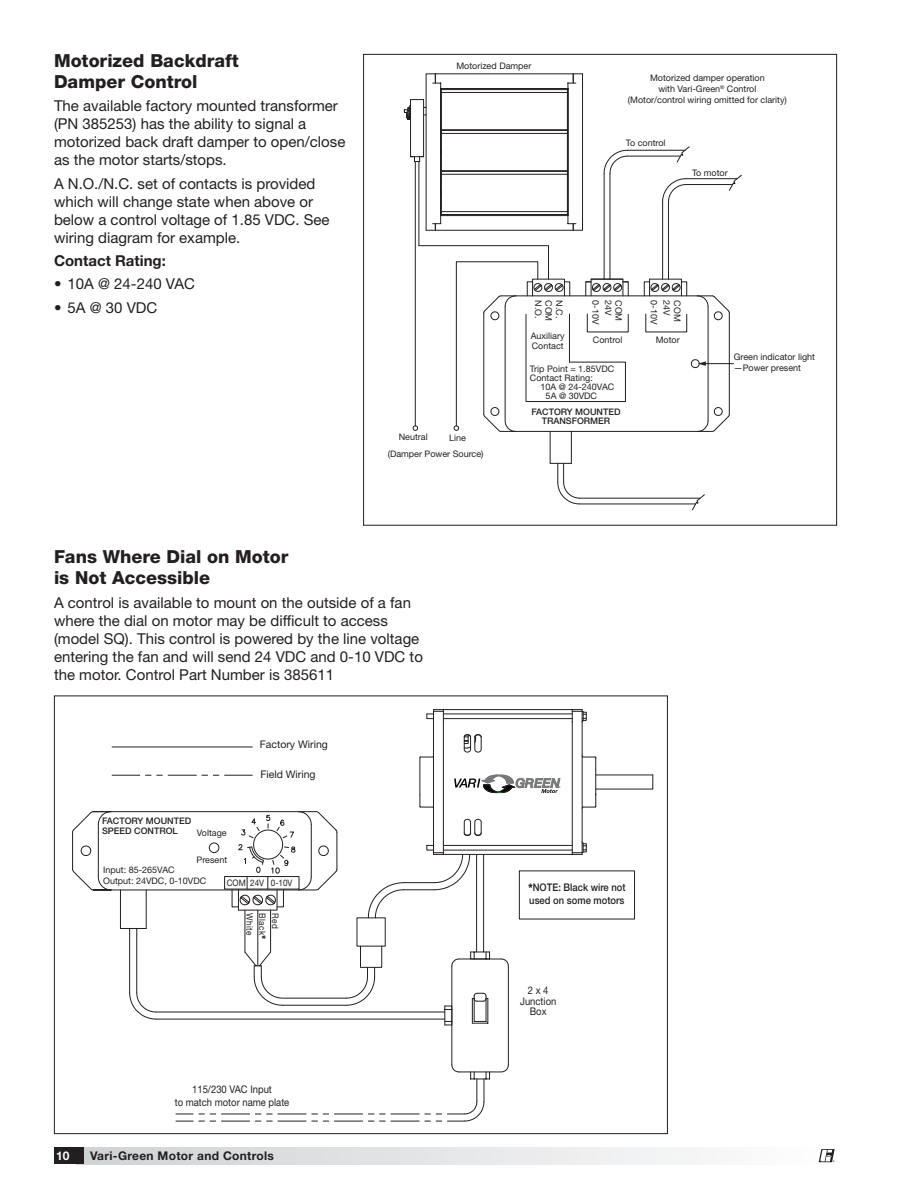
<style>
.page{position:relative;width:918px;height:1188px;background:#fff}
.page>*{position:absolute;margin:0;border:0;box-sizing:border-box;transform-origin:0 0}
.t1{font:800 18px/21px "Helvetica Neue LT Std";color:#231f20}
.t2{font:15px/18px "Helvetica Neue LT Std";color:#231f20}
.t3{font:700 15px "Helvetica Neue LT Std";color:#231f20}
.t4{font:700 12px "Helvetica Neue LT Std";letter-spacing:.025em;color:#231f20}
.t5{font:700 12px "Helvetica Neue LT Std";color:#fff}
.t6{font:10.5px/10.5px "Helvetica Neue LT Std";color:#231f20;text-align:center;scale:.9 1}
.t7{font:500 10.5px/12.8px "Helvetica Neue LT Std";color:#231f20;scale:.9 1}
.t8{font:10.5px "Helvetica Neue LT Std";color:#231f20}
.t9{font:9px/10.8px "Helvetica Neue LT Std";color:#231f20}
.t10{font:500 9px/10.8px "Helvetica Neue LT Std";color:#231f20}
.t11{font:9px/12.8px "Helvetica Neue LT Std";letter-spacing:.05em;color:#231f20;scale:.9 1}
.t12{font:9px "Helvetica Neue LT Std";color:#231f20;scale:.9 1}
.t13{font:italic 2.4px "Helvetica Neue LT Std";color:#231f20}
.t14{font:700 2.1px "Helvetica Neue LT Std";color:#231f20}
.s1{font-weight:800;font-size:10.5px}
.s2{font-weight:800;font-size:12px}
</style>
<div class="page">
<div style="left:77px;top:1148px;width:760px;height:16px;background:linear-gradient(to right,#d2d3d6,#fafafa)"></div>
<div style="left:54px;top:1148px;width:30px;height:16px;background:#231f20"></div>
<svg style="left:819px;top:1149px;width:16px;height:13px"></svg>
<hr style="left:136px;top:928px;width:1px;height:65px;background:#231f20">
<hr style="left:129px;top:928px;width:1px;height:65px;background:#231f20">
<svg style="left:129px;top:992px;width:28px;height:28px"></svg>
<hr style="left:156px;top:1012px;width:289px;height:1px;background:#231f20">
<hr style="left:156px;top:1019px;width:289px;height:1px;background:#231f20">
<hr style="left:582px;top:722px;width:1px;height:120px;background:#231f20">
<hr style="left:443px;top:722px;width:1px;height:120px;background:#231f20">
<hr style="left:572px;top:722px;width:1px;height:120px;background:#231f20">
<hr style="left:443px;top:854px;width:129px;height:1px;background:#231f20">
<hr style="left:443px;top:709px;width:129px;height:1px;background:#231f20">
<svg style="left:463px;top:819px;width:19px;height:17px"></svg>
<hr style="left:420px;top:758px;width:1px;height:37px;background:#231f20">
<hr style="left:433px;top:722px;width:1px;height:120px;background:#231f20">
<svg style="left:419px;top:795px;width:14px;height:13px"></svg>
<svg style="left:419px;top:756px;width:14px;height:3px"></svg>
<svg style="left:581px;top:755px;width:73px;height:54px"></svg>
<hr style="left:596px;top:775px;width:57px;height:1px;background:#231f20">
<svg style="left:464px;top:734px;width:18px;height:19px"></svg>
<svg style="left:572px;top:842px;width:15px;height:13px"></svg>
<hr style="left:443px;top:850px;width:129px;height:1px;background:#231f20">
<hr style="left:443px;top:845px;width:129px;height:1px;background:#231f20">
<svg style="left:572px;top:709px;width:15px;height:13px"></svg>
<hr style="left:443px;top:718px;width:129px;height:1px;background:#231f20">
<svg style="left:426px;top:709px;width:18px;height:13px"></svg>
<hr style="left:443px;top:714px;width:129px;height:1px;background:#231f20">
<hr style="left:476px;top:854px;width:1px;height:98px;background:#231f20">
<hr style="left:483px;top:854px;width:1px;height:98px;background:#231f20">
<svg style="left:391px;top:1121px;width:28px;height:1px"></svg>
<svg style="left:323px;top:1121px;width:51px;height:1px"></svg>
<svg style="left:278px;top:1121px;width:28px;height:1px"></svg>
<svg style="left:210px;top:1121px;width:51px;height:1px"></svg>
<svg style="left:176px;top:1121px;width:17px;height:1px"></svg>
<svg style="left:391px;top:1114px;width:28px;height:1px"></svg>
<svg style="left:323px;top:1114px;width:51px;height:1px"></svg>
<svg style="left:278px;top:1114px;width:28px;height:1px"></svg>
<svg style="left:210px;top:1114px;width:51px;height:1px"></svg>
<svg style="left:176px;top:1114px;width:17px;height:1px"></svg>
<hr style="left:112px;top:747px;width:140px;height:1px;background:#231f20">
<svg style="left:112px;top:775px;width:39px;height:1px"></svg>
<svg style="left:168px;top:775px;width:28px;height:1px"></svg>
<svg style="left:202px;top:775px;width:17px;height:1px"></svg>
<svg style="left:225px;top:775px;width:27px;height:1px"></svg>
<svg style="left:436px;top:951px;width:73px;height:171px"></svg>
<svg style="left:368px;top:882px;width:36px;height:35px"></svg>
<hr style="left:404px;top:882px;width:30px;height:1px;background:#231f20">
<hr style="left:404px;top:889px;width:30px;height:1px;background:#231f20">
<svg style="left:426px;top:842px;width:44px;height:49px"></svg>
<hr style="left:270px;top:910px;width:1px;height:42px;background:#231f20">
<hr style="left:257px;top:910px;width:1px;height:56px;background:#231f20">
<hr style="left:245px;top:910px;width:1px;height:42px;background:#231f20">
<div style="left:357px;top:917px;width:29px;height:30px;border:1px solid #231f20"></div>
<div style="left:360px;top:946px;width:22px;height:22px;border:1px solid #231f20"></div>
<svg style="left:244px;top:951px;width:131px;height:55px"></svg>
<svg style="left:72px;top:811px;width:266px;height:118px"></svg>
<svg style="left:454px;top:774px;width:107px;height:20px"></svg>
<svg style="left:662px;top:178px;width:25px;height:25px"></svg>
<hr style="left:686px;top:184px;width:47px;height:1px;background:#231f20">
<hr style="left:686px;top:178px;width:51px;height:1px;background:#231f20">
<hr style="left:662px;top:202px;width:1px;height:77px;background:#231f20">
<hr style="left:668px;top:202px;width:1px;height:77px;background:#231f20">
<svg style="left:603px;top:149px;width:25px;height:25px"></svg>
<hr style="left:627px;top:156px;width:53px;height:1px;background:#231f20">
<hr style="left:627px;top:150px;width:58px;height:1px;background:#231f20">
<hr style="left:604px;top:174px;width:1px;height:105px;background:#231f20">
<hr style="left:610px;top:174px;width:1px;height:105px;background:#231f20">
<hr style="left:419px;top:162px;width:1px;height:84px;background:#231f20">
<hr style="left:415px;top:162px;width:1px;height:264px;background:#231f20">
<svg style="left:404px;top:73px;width:179px;height:158px"></svg>
<svg style="left:676px;top:146px;width:14px;height:17px"></svg>
<svg style="left:728px;top:174px;width:14px;height:17px"></svg>
<hr style="left:704px;top:363px;width:30px;height:1px;background:#231f20">
<svg style="left:412px;top:245px;width:318px;height:266px"></svg>
<p class="t1" style="left:54px;top:50px;width:186px">Motorized Backdraft<br>Damper Control</p>
<p class="t2" style="left:54px;top:97px;width:293px">The available factory mounted transformer (PN 385253) has the ability to signal a motorized back draft damper to open/close as the motor starts/stops.</p>
<p class="t2" style="left:54px;top:174px;width:277px">A N. O./N. C. set of contacts is provided which will change state when above or below a control voltage of 1. 85 VDC. See wiring diagram for example.</p>
<p class="t3" style="left:54px;top:251px;width:113px">Contact Rating:</p>
<p class="t2" style="left:54px;top:275px;width:142px">• 10A @ 24-240 VAC</p>
<p class="t2" style="left:54px;top:298px;width:105px">• 5A @ 30 VDC</p>
<p class="t9" style="left:456px;top:60px;width:77px">Motorized Damper</p>
<p class="t9" style="left:628px;top:72px;width:160px;text-align:center">Motorized damper operation<br>with Vari-Green<sup>®</sup> Control<br>(Motor/control wiring omitted for clarity)</p>
<p class="t9" style="left:626px;top:137px;width:41px">To control</p>
<p class="t9" style="left:692px;top:167px;width:37px">To motor</p>
<p class="t9" style="left:399px;top:432px;width:30px">Neutral</p>
<p class="t9" style="left:388px;top:429px;width:97px;line-height:16.8px;text-indent:61px">Line (Damper Power Source)</p>
<p class="t9" style="left:544px;top:300px;width:20px;rotate:90deg">N.O.</p>
<p class="t9" style="left:554px;top:300px;width:23px;rotate:90deg">COM</p>
<p class="t9" style="left:601px;top:300px;width:26px;rotate:90deg">0-10V</p>
<p class="t9" style="left:614px;top:300px;width:17px;rotate:90deg">24V</p>
<p class="t9" style="left:624px;top:300px;width:23px;rotate:90deg">COM</p>
<p class="t9" style="left:660px;top:300px;width:26px;rotate:90deg">0-10V</p>
<p class="t9" style="left:672px;top:300px;width:17px;rotate:90deg">24V</p>
<p class="t9" style="left:683px;top:300px;width:23px;rotate:90deg">COM</p>
<p class="t9" style="left:565px;top:300px;width:19px;rotate:90deg">N.C.</p>
<p class="t9" style="left:531px;top:331px;width:35px;line-height:9.8px">Auxiliary<br>Contact</p>
<p class="t9" style="left:530px;top:364px;width:86px;line-height:9px">Trip Point = 1.85VDC<br>Contact Rating:</p>
<p class="t9" style="left:546px;top:382px;width:70px;line-height:9px;text-indent:-5px">10A @ 24-240VAC<br>5A @ 30VDC</p>
<p class="t10" style="left:531px;top:406px;width:91px;line-height:9.8px;text-align:center">FACTORY MOUNTED<br>TRANSFORMER</p>
<p class="t9" style="left:593px;top:334px;width:31px">Control</p>
<p class="t9" style="left:656px;top:334px;width:26px">Motor</p>
<p class="t9" style="left:734px;top:351px;width:83px">Green indicator light —Power present</p>
<p class="t1" style="left:54px;top:547px;width:236px">Fans Where Dial on Motor is Not Accessible</p>
<p class="t2" style="left:54px;top:593px;width:370px">A control is available to mount on the outside of a fan where the dial on motor may be difficult to access (model SQ). This control is powered by the line voltage entering the fan and will send 24 VDC and 0-10 VDC to the motor. Control Part Number is 385611</p>
<p class="t8" style="left:260px;top:738px;width:70px">Factory Wiring</p>
<p class="t8" style="left:260px;top:768px;width:57px">Field Wiring</p>
<p class="t10" style="left:102px;top:815px;width:91px">FACTORY MOUNTED<br>SPEED CONTROL</p>
<p class="t9" style="left:103px;top:865px;width:105px">Input: 85-265VAC<br>Output: 24VDC, 0-10VDC</p>
<p class="t9" style="left:197px;top:828px;width:31px">Voltage</p>
<p class="t9" style="left:197px;top:855px;width:32px">Present</p>
<p class="t12" style="left:227px;top:878px;width:75px">COM 24V 0-10V</p>
<p class="t11" style="left:282px;top:913px;width:31px;rotate:90deg">Red<br>Black<span class="s1">*<br></span>White</p>
<p class="t6" style="left:175px;top:1083px;width:129px;line-height:12.8px">115/230 VAC Input<br>to match motor name plate</p>
<p class="t5" style="left:56px;top:1148px;width:15px">10</p>
<p class="t4" style="left:90px;top:1148px;width:185px">Vari-Green Motor and Controls</p>
<p class="t13" style="left:559px;top:785px;width:3px">®</p>
<p class="t7" style="left:528px;top:881px;width:110px"><span class="s2">*</span>NOTE: Black wire not used on some motors</p>
<p class="t6" style="left:520px;top:985px;width:42px">2 x 4<br>Junction<br>Box</p>
<p class="t14" style="left:833px;top:1160px;width:3px">®</p>
</div>
